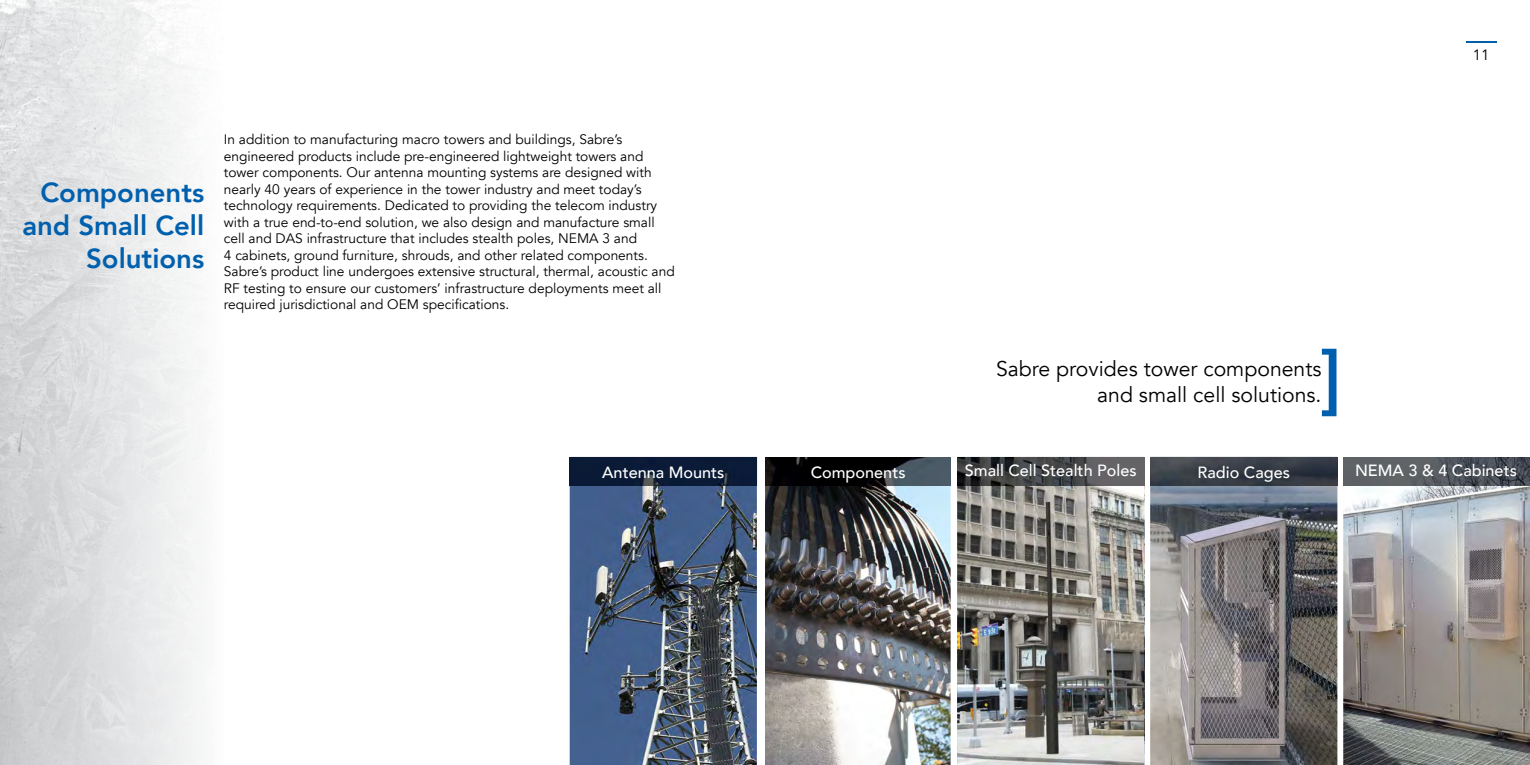
<style>
.page{position:relative;width:1530px;height:765px;background:#fff}
.page>*{position:absolute;margin:0;border:0;box-sizing:border-box;transform-origin:0 0}
.t1{font:800 27.5px/33px "Avenir";color:#0060ae;text-align:right}
.t2{font:21.25px/25.5px "Avenir";color:#000;text-align:right}
.t3{font:500 16.25px "Avenir";color:#fff}
.t4{font:15px "Avenir";color:#000}
.t5{font:13.75px/16.5px "Avenir";color:#000}
</style>
<div class="page">
<img style="left:957px;top:485px;width:187px;height:280px">
<img style="left:0;top:0;width:202px;height:765px">
<img style="left:1150px;top:485px;width:187px;height:280px">
<img style="left:570px;top:485px;width:187px;height:280px">
<div style="left:570px;top:457px;width:187px;height:28px;background:#0a1b36"></div>
<img style="left:765px;top:457px;width:186px;height:308px">
<img style="left:1150px;top:457px;width:187px;height:28px">
<img style="left:1343px;top:485px;width:187px;height:280px">
<img style="left:765px;top:457px;width:185px;height:28px">
<img style="left:957px;top:457px;width:187px;height:28px">
<img style="left:1343px;top:457px;width:187px;height:28px">
<svg style="left:1322px;top:349px;width:15px;height:67px"></svg>
<hr style="left:1466px;top:42px;width:31px;height:1px;background:#0060ae">
<p class="t4" style="left:1473px;top:46px;width:18px">11</p>
<h1 class="t1" style="left:22px;top:176px;width:183px">Components and Small Cell<br>Solutions</h1>
<p class="t5" style="left:224px;top:131px;width:452px">In addition to manufacturing macro towers and buildings, Sabre’s engineered products include pre-engineered lightweight towers and tower components. Our antenna mounting systems are designed with nearly 40 years of experience in the tower industry and meet today’s technology requirements. Dedicated to providing the telecom industry with a true end-to-end solution, we also design and manufacture small cell and DAS infrastructure that includes stealth poles, NEMA 3 and<br>4 cabinets, ground furniture, shrouds, and other related components.<br>Sabre’s product line undergoes extensive structural, thermal, acoustic and RF testing to ensure our customers’ infrastructure deployments meet all required jurisdictional and OEM specifications.</p>
<h2 class="t2" style="left:996px;top:357px;width:327px">Sabre provides tower components and small cell solutions.</h2>
<p class="t3" style="left:602px;top:458px;width:124px">Antenna Mounts</p>
<p class="t3" style="left:811px;top:458px;width:96px">Components</p>
<p class="t3" style="left:965px;top:457px;width:173px">Small Cell Stealth Poles</p>
<p class="t3" style="left:1198px;top:458px;width:94px">Radio Cages</p>
<p class="t3" style="left:1355px;top:457px;width:163px">NEMA 3 &amp; 4 Cabinets</p>
</div>
